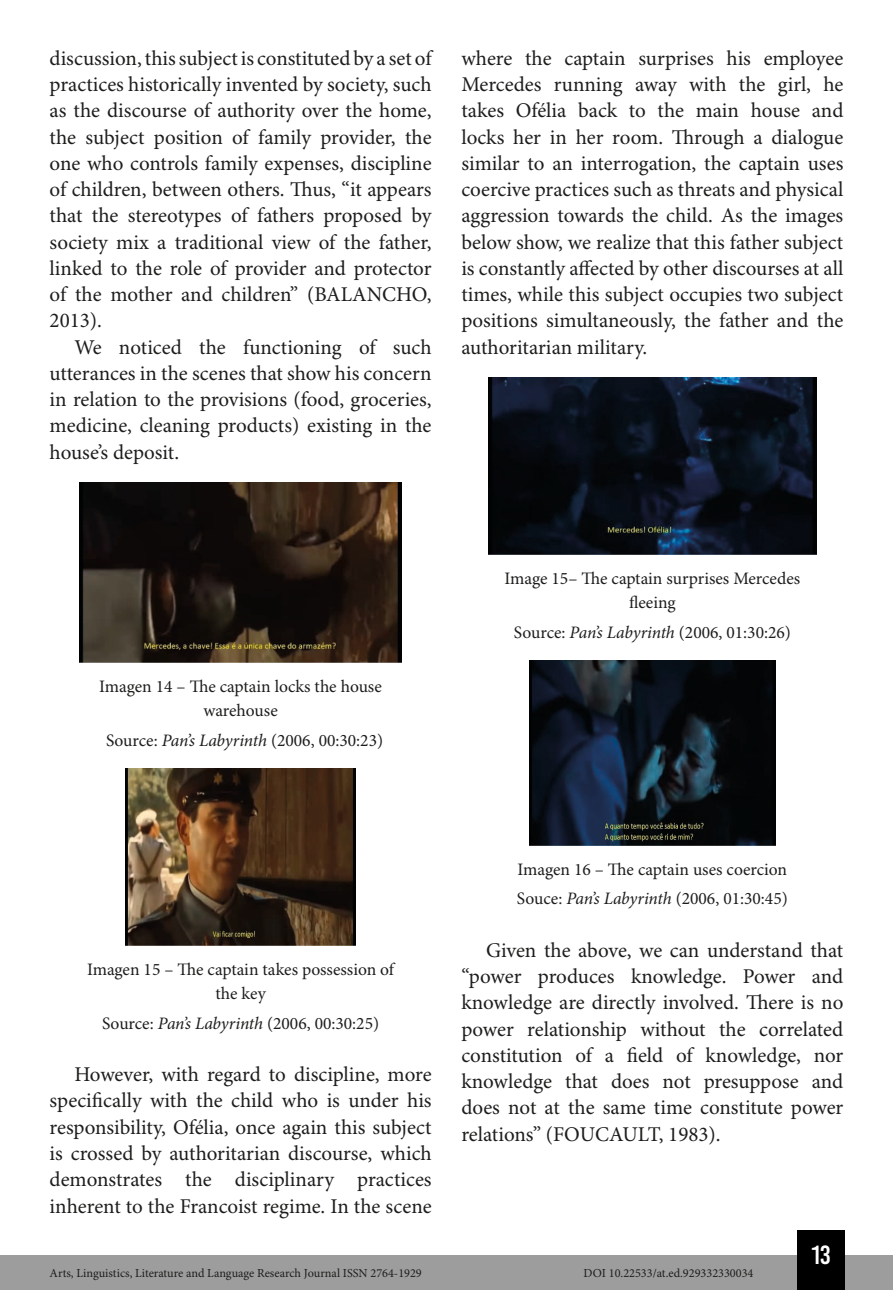
<style>
.page{position:relative;width:893px;height:1290px;background:#fff}
.page>*{position:absolute;margin:0;border:0;box-sizing:border-box;transform-origin:0 0}
.t1{font:26.25px "Bebas Kai";color:#fff}
.t2{font:21px/26.2px "Minion Pro";color:#1d1d1b;text-align:justify}
.t3{font:17.5px/24.5px "Minion Pro";color:#1d1d1b;text-align:center}
.t4{font:12.25px "Minion Pro";color:#1d1d1b}
.s1{font-style:italic}
</style>
<div class="page">
<div style="left:0;top:1255px;width:893px;height:35px;background:#9d9d9d"></div>
<div style="left:797px;top:1230px;width:48px;height:60px;background:#000"></div>
<img style="left:80px;top:482px;width:321px;height:180px">
<img style="left:126px;top:769px;width:229px;height:176px">
<img style="left:488px;top:377px;width:328px;height:177px">
<img style="left:529px;top:661px;width:246px;height:184px">
<p class="t2" style="left:50px;top:46px;width:384px">discussion, this subject is constituted by a set of practices historically invented by society, such as the discourse of authority over the home, the subject position of family provider, the one who controls family expenses, discipline of children, between others. Thus, “it appears that the stereotypes of fathers proposed by society mix a traditional view of the father, linked to the role of provider and protector of the mother and children” (BALANCHO, 2013).</p>
<p class="t2" style="left:50px;top:335px;width:384px;text-indent:25px">We noticed the functioning of such utterances in the scenes that show his concern in relation to the provisions (food, groceries, medicine, cleaning products) existing in the house’s deposit.</p>
<p class="t2" style="left:461px;top:46px;width:384px">where the captain surprises his employee Mercedes running away with the girl, he takes Ofélia back to the main house and locks her in her room. Through a dialogue similar to an interrogation, the captain uses coercive practices such as threats and physical aggression towards the child. As the images below show, we realize that this father subject is constantly affected by other discourses at all times, while this subject occupies two subject positions simultaneously, the father and the authoritarian military.</p>
<p class="t3" style="left:99px;top:674px;width:284px">Imagen 14 – The captain locks the house warehouse</p>
<p class="t3" style="left:106px;top:728px;width:279px">Source: <span class="s1">Pan’s Labyrinth</span> (2006, 00:30:23)</p>
<p class="t3" style="left:505px;top:566px;width:297px">Image 15– The captain surprises Mercedes fleeing</p>
<p class="t3" style="left:514px;top:620px;width:279px">Source: <span class="s1">Pan’s Labyrinth</span> (2006, 01:30:26)</p>
<p class="t3" style="left:87px;top:957px;width:309px">Imagen 15 – The captain takes possession of the key</p>
<p class="t3" style="left:102px;top:1011px;width:279px">Source: <span class="s1">Pan’s Labyrinth</span> (2006, 00:30:25)</p>
<p class="t2" style="left:50px;top:1062px;width:384px;text-indent:25px">However, with regard to discipline, more specifically with the child who is under his responsibility, Ofélia, once again this subject is crossed by authoritarian discourse, which demonstrates the disciplinary practices inherent to the Francoist regime. In the scene</p>
<p class="t3" style="left:517px;top:855px;width:272px;line-height:29.4px;text-align:left">Imagen 16 – The captain uses coercion<br>Souce: <span class="s1">Pan’s Labyrinth</span> (2006, 01:30:45)</p>
<p class="t2" style="left:461px;top:938px;width:384px;text-indent:25px">Given the above, we can understand that “power produces knowledge. Power and knowledge are directly involved. There is no power relationship without the correlated constitution of a field of knowledge, nor knowledge that does not presuppose and does not at the same time constitute power relations” (FOUCAULT, 1983).</p>
<p class="t1" style="left:811px;top:1241px;width:21px">13</p>
<p class="t4" style="left:50px;top:1266px;width:374px">Arts, Linguistics, Literature and Language Research Journal ISSN 2764-1929</p>
<p class="t4" style="left:584px;top:1266px;width:171px">DOI 10.22533/at.ed.929332330034</p>
</div>
